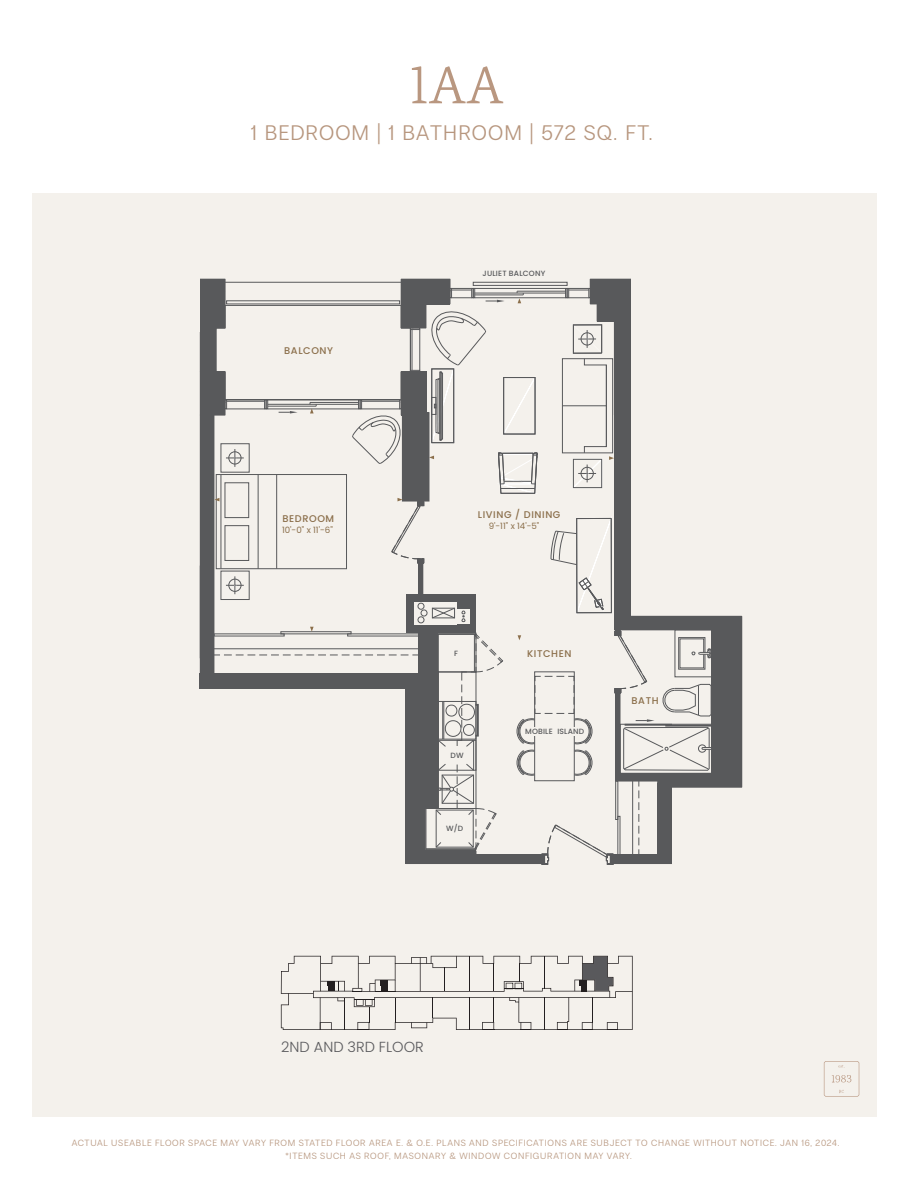
<style>
.page{position:relative;width:918px;height:1188px;background:#fff}
.page>*{position:absolute;margin:0;border:0;box-sizing:border-box;transform-origin:0 0}
.t1{font:52.5px "Audela";color:#b99780}
.t2{font:300 21px "PP Radio Grotesk";letter-spacing:.055em;color:#b7967e}
.t3{font:300 14.55px "Poppins";color:#59595c}
.t4{font:500 9.75px "Poppins";letter-spacing:.06em;color:#8b6f4b}
.t5{font:300 9px/12.3px "PP Radio Grotesk";letter-spacing:.08em;color:#b7967e}
.t6{font:8.7px "Poppins";color:#8b6f4b}
.t7{font:500 7.65px "Poppins";letter-spacing:.025em;color:#58595b}
</style>
<div class="page">
<div style="left:32px;top:193px;width:845px;height:924px;background:#f4f1ec"></div>
<svg style="left:824px;top:1061px;width:35px;height:36px"></svg>
<svg style="left:281px;top:956px;width:352px;height:74px"></svg>
<svg style="left:712px;top:615px;width:31px;height:173px"></svg>
<div style="left:631px;top:617px;width:111px;height:13px;background:#58595b"></div>
<div style="left:728px;top:629px;width:14px;height:158px;background:#58595b"></div>
<div style="left:658px;top:774px;width:72px;height:13px;background:#58595b"></div>
<div style="left:711px;top:626px;width:23px;height:149px;background:#58595b"></div>
<svg style="left:199px;top:278px;width:513px;height:587px"></svg>
<div style="left:530px;top:727px;width:49px;height:8px;background:#f4f1ec"></div>
<div style="left:418px;top:563px;width:5px;height:32px;background:#58595b"></div>
<h1 class="t1" style="left:410px;top:51px;width:95px">1AA</h1>
<h2 class="t2" style="left:251px;top:121px;width:403px">1 BEDROOM | 1 BATHROOM | 572 SQ. FT.</h2>
<p class="t4" style="left:284px;top:345px;width:50px">BALCONY</p>
<p class="t7" style="left:483px;top:269px;width:64px">JULIET BALCONY</p>
<p class="t4" style="left:282px;top:513px;width:53px">BEDROOM</p>
<p class="t4" style="left:478px;top:509px;width:84px">LIVING / DINING</p>
<p class="t6" style="left:489px;top:521px;width:52px">9'-11" x 14'-5"</p>
<p class="t6" style="left:282px;top:525px;width:52px">10'-0" x 11'-6"</p>
<p class="t7" style="left:454px;top:649px;width:5px">F</p>
<p class="t7" style="left:451px;top:751px;width:15px">DW</p>
<p class="t7" style="left:446px;top:824px;width:19px">W/D</p>
<p class="t4" style="left:527px;top:648px;width:46px">KITCHEN</p>
<p class="t7" style="left:525px;top:726px;width:61px">MOBILE ISLAND</p>
<p class="t4" style="left:632px;top:695px;width:29px">BATH</p>
<h3 class="t3" style="left:281px;top:1038px;width:144px">2ND AND 3RD FLOOR</h3>
<p class="t5" style="left:286px;top:1137px;width:555px;text-indent:-214px">ACTUAL USEABLE FLOOR SPACE MAY VARY FROM STATED FLOOR AREA E. &amp; O.E. PLANS AND SPECIFICATIONS ARE SUBJECT TO CHANGE WITHOUT NOTICE. JAN 16, 2024. *ITEMS SUCH AS ROOF, MASONARY &amp; WINDOW CONFIGURATION MAY VARY.</p>
</div>
